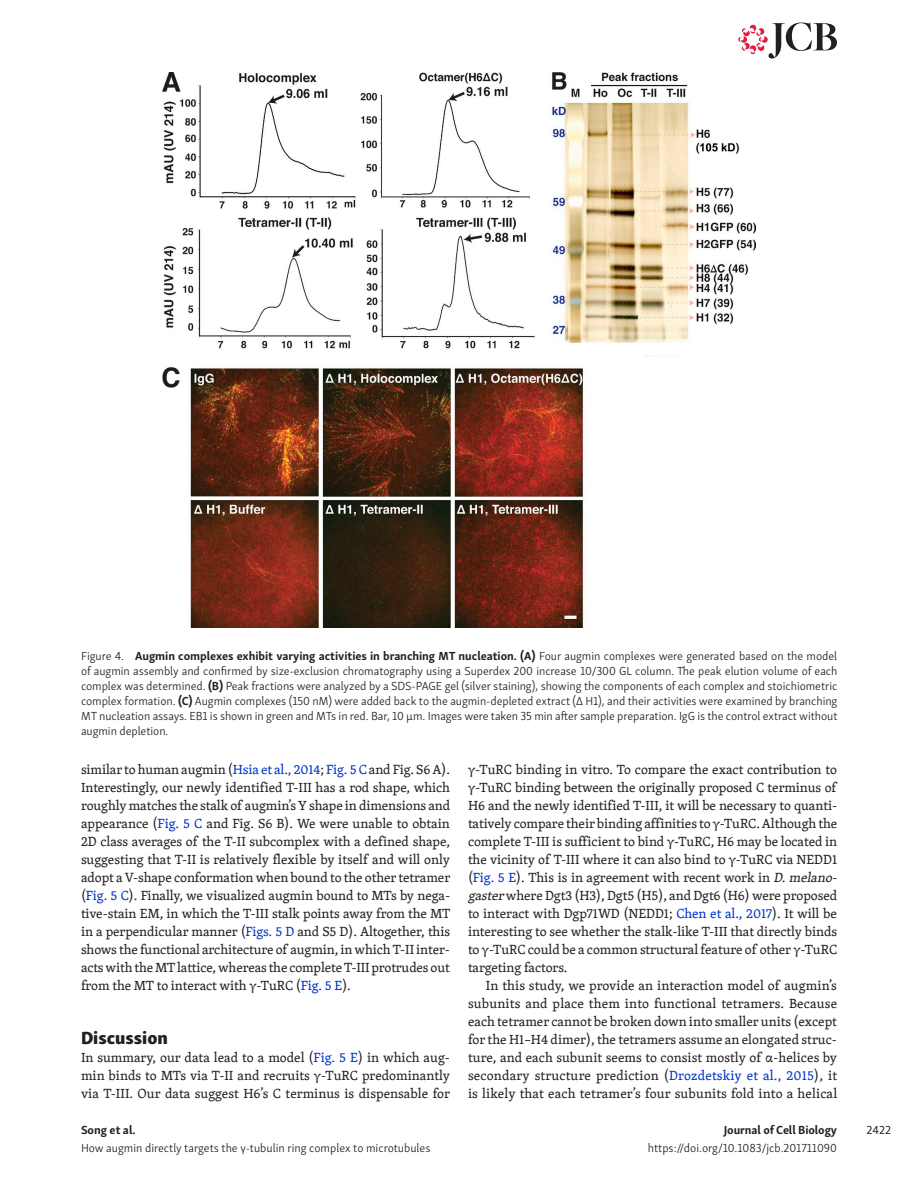
<style>
.page{position:relative;width:918px;height:1188px;background:#fff}
.page>*{position:absolute;margin:0;border:0;box-sizing:border-box;transform-origin:0 0}
.t1{font:18px "Skolar Sans PE Eb";color:#231f20}
.t2{font:13.5px/18px "Skolar PE";letter-spacing:-.005em;color:#231f20;text-align:justify}
.t3{font:300 12px/15px "Skolar Sans PE";color:#231f20;text-align:justify}
.t4{font:700 12px "Skolar Sans PE";letter-spacing:-.005em;color:#231f20}
.t5{font:12px "Skolar Sans PE";color:#231f20}
.s1{font-weight:700}
.s2{color:#0034c9}
.s3{font-style:italic}
</style>
<div class="page">
<svg style="left:738px;top:23px;width:99px;height:35px"></svg>
<img style="left:162px;top:72px;width:594px;height:555px">
<p class="t3" style="left:81px;top:648px;width:758px">Figure 4. <span class="s1">Augmin complexes exhibit varying activities in branching MT nucleation. (A)</span> Four augmin complexes were generated based on the model of augmin assembly and confirmed by size-exclusion chromatography using a Superdex 200 increase 10/300 GL column. The peak elution volume of each complex was determined. <span class="s1">(B)</span> Peak fractions were analyzed by a SDS-PAGE gel (silver staining), showing the components of each complex and stoichiometric complex formation. <span class="s1">(C)</span> Augmin complexes (150 nM) were added back to the augmin-depleted extract (Δ H1), and their activities were examined by branching MT nucleation assays. EB1 is shown in green and MTs in red. Bar, 10 µm. Images were taken 35 min after sample preparation. IgG is the control extract without augmin depletion.</p>
<p class="t2" style="left:81px;top:760px;width:371px">similar to human augmin (<span class="s2">Hsia et al., 2014</span>; <span class="s2">Fig. 5 C</span> and Fig. S6 A).<br>Interestingly, our newly identified T-III has a rod shape, which roughly matches the stalk of augmin’s Y shape in dimensions and appearance (<span class="s2">Fig. 5 C</span> and Fig. S6 B). We were unable to obtain 2D class averages of the T-II subcomplex with a defined shape, suggesting that T-II is relatively flexible by itself and will only adopt a V-shape conformation when bound to the other tetramer (<span class="s2">Fig. 5 C</span>). Finally, we visualized augmin bound to MTs by nega&shy;tive-stain EM, in which the T-III stalk points away from the MT in a perpendicular manner (<span class="s2">Figs. 5 D</span> and S5 D). Altogether, this shows the functional architecture of augmin, in which T-II inter&shy;acts with the MT lattice, whereas the complete T-III protrudes out from the MT to interact with γ-TuRC (<span class="s2">Fig. 5 E</span>).</p>
<h1 class="t1" style="left:81px;top:1022px;width:88px">Discussion</h1>
<p class="t2" style="left:81px;top:1048px;width:371px">In summary, our data lead to a model (<span class="s2">Fig. 5 E</span>) in which aug&shy;min binds to MTs via T-II and recruits γ-TuRC predominantly via T-III. Our data suggest H6’s C terminus is dispensable for</p>
<p class="t4" style="left:81px;top:1120px;width:56px">Song et al.</p>
<p class="t3" style="left:81px;top:1140px;width:351px">How augmin directly targets the γ-tubulin ring complex to microtubules</p>
<p class="t2" style="left:468px;top:760px;width:374px;text-align:left">γ-TuRC binding in vitro. To compare the exact contribution to γ-TuRC binding between the originally proposed C terminus of H6 and the newly identified T-III, it will be necessary to quanti&shy;tatively compare their binding affinities to γ-TuRC. Although the complete T-III is sufficient to bind γ-TuRC, H6 may be located in the vicinity of T-III where it can also bind to γ-TuRC via NEDD1 (<span class="s2">Fig. 5 E</span>). This is in agreement with recent work in <span class="s3">D.melano&shy;gaster</span>where Dgt3 (H3), Dgt5 (H5), and Dgt6 (H6) were proposed to interact with Dgp71WD (NEDD1; <span class="s2">Chen et al., 2017</span>). It will be interesting to see whether the stalk-like T-III that directly binds to γ-TuRC could be a common structural feature of other γ-TuRC targeting factors.</p>
<p class="t2" style="left:468px;top:976px;width:371px;text-indent:18px">In this study, we provide an interaction model of augmin’s subunits and place them into functional tetramers. Because each tetramer cannot be broken down into smaller units (except for the H1–H4 dimer), the tetramers assume an elongated struc&shy;ture, and each subunit seems to consist mostly of α-helices by secondary structure prediction (<span class="s2">Drozdetskiy et al., 2015</span>), it is likely that each tetramer’s four subunits fold into a helical</p>
<p class="t4" style="left:724px;top:1120px;width:115px">Journal of Cell Biology</p>
<p class="t3" style="left:648px;top:1140px;width:191px">https://doi.org/10.1083/jcb.201711090</p>
<p class="t5" style="left:866px;top:1121px;width:26px">2422</p>
</div>
